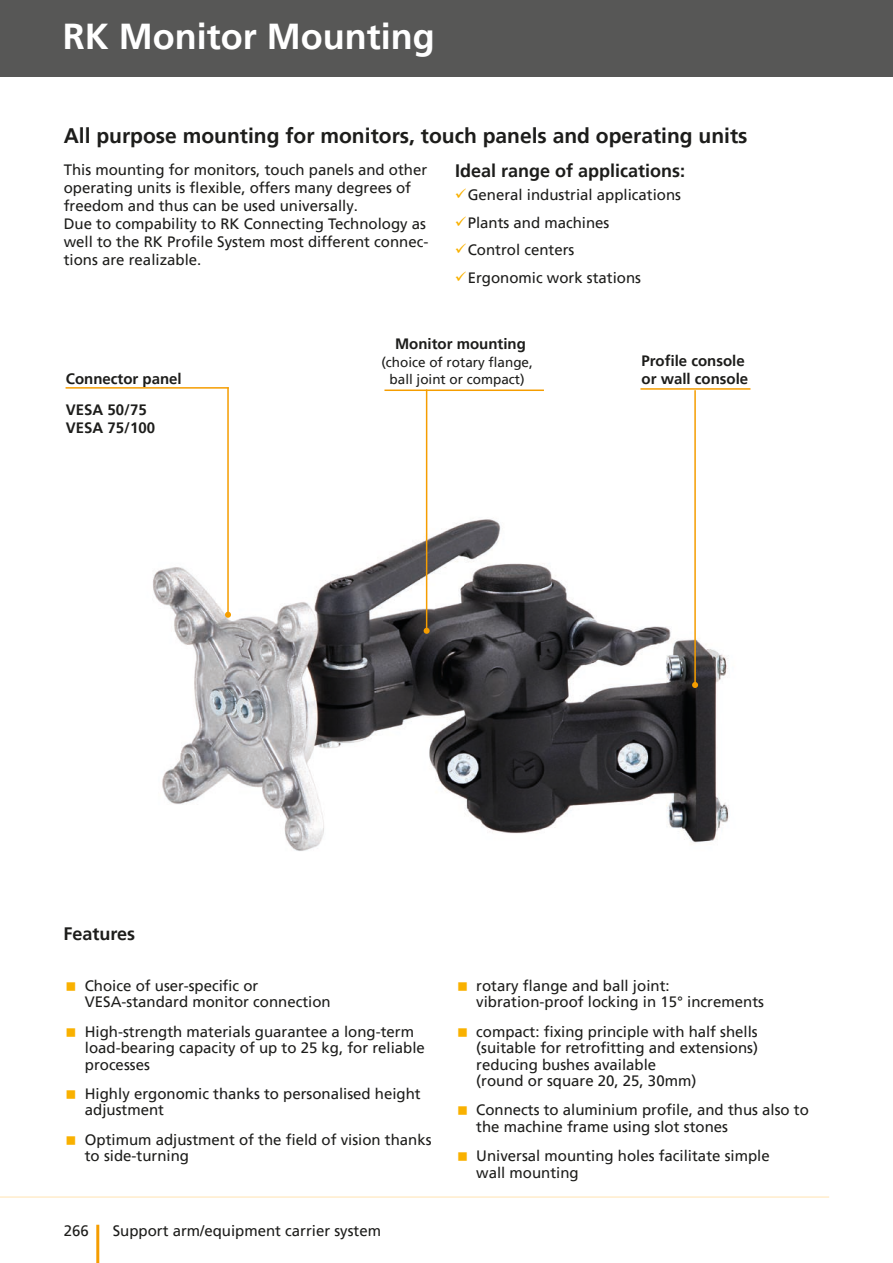
<style>
.page{position:relative;width:893px;height:1263px;background:#fff}
.page>*{position:absolute;margin:0;border:0;box-sizing:border-box;transform-origin:0 0}
.t1{font:700 36px "Frutiger LT Pro";color:#fff}
.t2{font:700 21px "Frutiger LT Pro";color:#1d1d1b}
.t3{font:700 18px "Frutiger LT Pro";color:#1d1d1b}
.t4{font:15px/16.5px "Frutiger LT Pro";color:#1d1d1b}
.t5{font:700 15px/30.8px "Frutiger LT Pro";color:#1d1d1b}
.t6{font:13.5px/16.2px "Frutiger LT Pro";color:#1d1d1b;text-align:center}
</style>
<div class="page">
<div style="left:0;top:0;width:893px;height:77px;background:#575756"></div>
<hr style="left:96px;top:1225px;width:3px;height:38px;background:#f59d00">
<hr style="left:0;top:1196px;width:829px;height:2px;background:#ffeccb">
<hr style="left:66px;top:387px;width:163px;height:2px;background:#f59d00">
<hr style="left:384px;top:389px;width:160px;height:2px;background:#f59d00">
<hr style="left:640px;top:388px;width:110px;height:2px;background:#f59d00">
<img style="left:153px;top:505px;width:576px;height:346px">
<hr style="left:426px;top:390px;width:1px;height:241px;background:#f59d00">
<svg style="left:424px;top:628px;width:6px;height:6px"></svg>
<hr style="left:227px;top:388px;width:2px;height:227px;background:#f59d00">
<svg style="left:225px;top:612px;width:6px;height:6px"></svg>
<hr style="left:694px;top:391px;width:2px;height:294px;background:#f59d00">
<svg style="left:692px;top:682px;width:6px;height:6px"></svg>
<h1 class="t1" style="left:63px;top:15px;width:373px">RK Monitor Mounting</h1>
<h2 class="t2" style="left:64px;top:124px;width:685px">All purpose mounting for monitors, touch panels and operating units</h2>
<p class="t4" style="left:64px;top:161px;width:366px;line-height:18px">This mounting for monitors, touch panels and other operating units is flexible, offers many degrees of freedom and thus can be used universally.<br>Due to compability to RK Connecting Technology as well to the RK Profile System most different connec&shy;tions are realizable.</p>
<p class="t3" style="left:455px;top:160px;width:232px">Ideal range of applications:</p>
<p class="t4" style="left:468px;top:181px;width:215px;line-height:27.8px">General industrial applications<br>Plants and machines<br>Control centers<br>Ergonomic work stations</p>
<p class="t5" style="left:66px;top:363px;width:117px">Connector panel<br>VESA 50/75</p>
<p class="t5" style="left:66px;top:412px;width:91px">VESA 75/100</p>
<p class="t5" style="left:395px;top:328px;width:132px">Monitor mounting</p>
<p class="t6" style="left:381px;top:355px;width:153px">(choice of rotary flange, ball joint or compact)</p>
<p class="t5" style="left:642px;top:352px;width:108px;line-height:18px">Profile console or wall console</p>
<p class="t3" style="left:64px;top:923px;width:73px">Features</p>
<p class="t4" style="left:85px;top:977px;width:247px">Choice of user-specific or<br>VESA-standard monitor connection</p>
<p class="t4" style="left:85px;top:1023px;width:342px">High-strength materials guarantee a long-term load-bearing capacity of up to 25 kg, for reliable processes</p>
<p class="t4" style="left:85px;top:1085px;width:337px">Highly ergonomic thanks to personalised height adjustment</p>
<p class="t4" style="left:85px;top:1131px;width:348px">Optimum adjustment of the field of vision thanks to side-turning</p>
<p class="t4" style="left:64px;top:1222px;width:27px">266</p>
<p class="t4" style="left:113px;top:1222px;width:270px">Support arm/equipment carrier system</p>
<p class="t4" style="left:476px;top:977px;width:289px">rotary flange and ball joint: vibration-proof locking in 15° increments</p>
<p class="t4" style="left:476px;top:1023px;width:283px">compact: fixing principle with half shells (suitable for retrofitting and extensions) reducing bushes available<br>(round or square 20, 25, 30mm)</p>
<p class="t4" style="left:476px;top:1102px;width:334px">Connects to aluminium profile, and thus also to the machine frame using slot stones</p>
<p class="t4" style="left:476px;top:1148px;width:295px">Universal mounting holes facilitate simple wall mounting</p>
</div>
